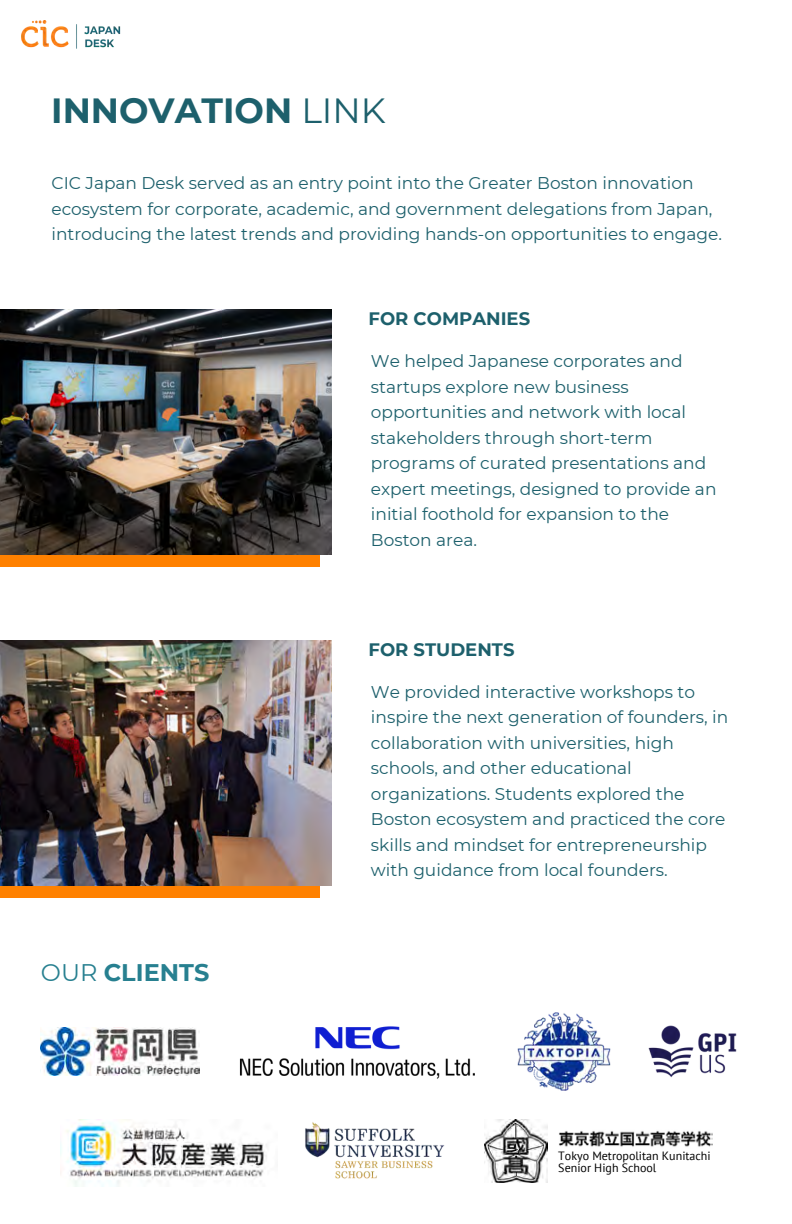
<style>
.page{position:relative;width:792px;height:1224px;background:#fff}
.page>*{position:absolute;margin:0;border:0;box-sizing:border-box;transform-origin:0 0}
.t1{font:700 35px "Montserrat";color:#1d606c}
.t2{font:700 24px "Montserrat";color:#278090}
.t3{font:700 18px "Montserrat";color:#1d606c}
.t4{font:17px/25.4px "Montserrat";color:#1d606c}
.t5{font:12px/12px "PT Sans";color:#000}
.s1{font-weight:400}
</style>
<div class="page">
<div style="left:0;top:555px;width:319px;height:12px;background:#ff8100"></div>
<img style="left:22px;top:21px;width:99px;height:28px">
<img style="left:0;top:310px;width:331px;height:245px">
<div style="left:0;top:886px;width:319px;height:12px;background:#ff8100"></div>
<img style="left:0;top:641px;width:331px;height:245px">
<img style="left:305px;top:1122px;width:140px;height:57px">
<img style="left:648px;top:1025px;width:89px;height:53px">
<img style="left:517px;top:1012px;width:93px;height:78px">
<img style="left:60px;top:1119px;width:207px;height:68px">
<img style="left:41px;top:1027px;width:159px;height:48px">
<img style="left:239px;top:1026px;width:236px;height:53px">
<img style="left:485px;top:1119px;width:63px;height:63px">
<img style="left:559px;top:1130px;width:154px;height:17px">
<h4 class="t1" style="left:51px;top:89px;width:336px">INNOVATION <span class="s1">LINK</span></h4>
<p class="t4" style="left:51px;top:170px;width:672px">CIC Japan Desk served as an entry point into the Greater Boston innovation ecosystem for corporate, academic, and government delegations from Japan, introducing the latest trends and providing hands-on opportunities to engage.</p>
<h4 class="t3" style="left:369px;top:307px;width:163px">FOR COMPANIES</h4>
<h3 class="t4" style="left:371px;top:348px;width:347px">We helped Japanese corporates and startups explore new business opportunities and network with local stakeholders through short-term programs of curated presentations and expert meetings, designed to provide an initial foothold for expansion to the Boston area.</h3>
<h3 class="t3" style="left:369px;top:638px;width:147px">FOR STUDENTS</h3>
<h4 class="t2" style="left:41px;top:958px;width:170px"><span class="s1">OUR</span> CLIENTS</h4>
<p class="t4" style="left:371px;top:679px;width:359px">We provided interactive workshops to inspire the next generation of founders, in collaboration with universities, high schools, and other educational organizations. Students explored the Boston ecosystem and practiced the core skills and mindset for entrepreneurship with guidance from local founders.</p>
<h2 class="t5" style="left:558px;top:1150px;width:154px">Tokyo Metropolitan Kunitachi<br>Senior High School</h2>
</div>
